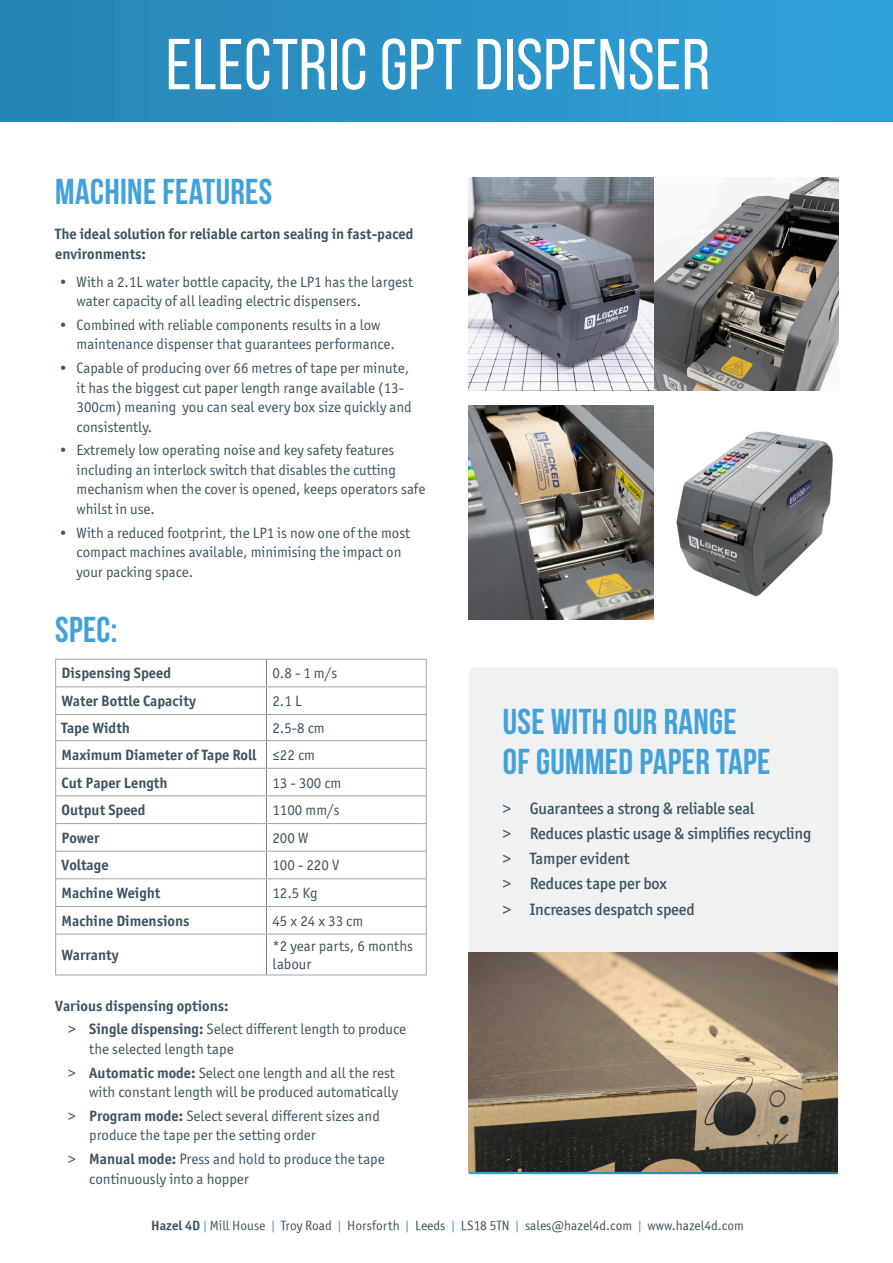
<style>
.page{position:relative;width:893px;height:1263px;background:#fff}
.page>*{position:absolute;margin:0;border:0;box-sizing:border-box;transform-origin:0 0}
.t1{font:72px "Bebas Neue";letter-spacing:.01em;color:#fff}
.t2{font:700 36px/40.5px "Bebas Neue";letter-spacing:.01em;color:#41a1da}
.t3{font:500 16.5px "Officina Sans ITC Pro";letter-spacing:-.01em;color:#3c5461}
.t4{font:15px/19.5px "Officina Sans ITC Pro";color:#3c5461}
.t5{font:700 15px/19.5px "Officina Sans ITC Pro";color:#3c5461}
.t6{font:13.5px "Officina Sans ITCTT Book";color:#3c5461}
.s1{font-weight:700}
.s2{font-weight:400}
.s3{font-family:"Officina Sans ITCTT Bold";color:#3e5563}
.s4{color:#41a1da}
.s5{color:#3e5563}
.s6{color:#3e9fd8}
</style>
<div class="page">
<div style="left:469px;top:667px;width:370px;height:507px;background:#eff1f2"></div>
<img style="left:469px;top:952px;width:369px;height:220px">
<img style="left:469px;top:177px;width:370px;height:213px">
<img style="left:469px;top:406px;width:184px;height:213px">
<img style="left:676px;top:431px;width:157px;height:166px">
<svg style="left:266px;top:660px;width:1px;height:274px"></svg>
<hr style="left:266px;top:934px;width:1px;height:40px;background:#7a8491">
<hr style="left:55px;top:659px;width:211px;height:1px;background:#9ea4ad">
<hr style="left:266px;top:659px;width:161px;height:1px;background:#9ea4ad">
<hr style="left:55px;top:686px;width:211px;height:1px;background:#9ea4ad">
<hr style="left:266px;top:686px;width:161px;height:1px;background:#9ea4ad">
<hr style="left:55px;top:714px;width:211px;height:1px;background:#9ea4ad">
<hr style="left:266px;top:714px;width:161px;height:1px;background:#9ea4ad">
<hr style="left:55px;top:740px;width:211px;height:1px;background:#9ea4ad">
<hr style="left:266px;top:740px;width:161px;height:1px;background:#9ea4ad">
<hr style="left:55px;top:768px;width:211px;height:1px;background:#9ea4ad">
<hr style="left:266px;top:768px;width:161px;height:1px;background:#9ea4ad">
<hr style="left:55px;top:795px;width:211px;height:1px;background:#9ea4ad">
<hr style="left:266px;top:795px;width:161px;height:1px;background:#9ea4ad">
<hr style="left:55px;top:823px;width:211px;height:1px;background:#9ea4ad">
<hr style="left:266px;top:823px;width:161px;height:1px;background:#9ea4ad">
<hr style="left:55px;top:851px;width:211px;height:1px;background:#9ea4ad">
<hr style="left:266px;top:851px;width:161px;height:1px;background:#9ea4ad">
<hr style="left:55px;top:878px;width:211px;height:1px;background:#9ea4ad">
<hr style="left:266px;top:878px;width:161px;height:1px;background:#9ea4ad">
<hr style="left:55px;top:906px;width:211px;height:1px;background:#9ea4ad">
<svg style="left:55px;top:660px;width:1px;height:274px"></svg>
<hr style="left:266px;top:906px;width:161px;height:1px;background:#9ea4ad">
<svg style="left:426px;top:660px;width:1px;height:274px"></svg>
<hr style="left:55px;top:934px;width:211px;height:1px;background:#9ea4ad">
<hr style="left:55px;top:934px;width:1px;height:40px;background:#9ea4ad">
<hr style="left:266px;top:934px;width:161px;height:1px;background:#9ea4ad">
<hr style="left:426px;top:934px;width:1px;height:40px;background:#9ea4ad">
<hr style="left:55px;top:974px;width:211px;height:1px;background:#9ea4ad">
<hr style="left:266px;top:974px;width:161px;height:1px;background:#9ea4ad">
<hr style="left:469px;top:1172px;width:369px;height:2px;background:#fff">
<div style="left:0;top:0;width:893px;height:121px;background:linear-gradient(to right,#2685b4,#31a1db)"></div>
<p class="t1" style="left:166px;top:25px;width:546px">ELECTRIC GPT DISPENSER</p>
<p class="t2" style="left:55px;top:171px;width:219px">MACHINE FEATURES</p>
<p class="t5" style="left:55px;top:224px;width:360px">The ideal solution for reliable carton sealing in fast-paced environments:</p>
<p class="t4" style="left:77px;top:272px;width:338px;text-indent:-17px">• With a 2.1L water bottle capacity, the LP1 has the largest water capacity of all leading electric dispensers.</p>
<p class="t4" style="left:77px;top:315px;width:320px;text-indent:-17px">• Combined with reliable components results in a low maintenance dispenser that guarantees performance.</p>
<p class="t4" style="left:77px;top:358px;width:337px;text-indent:-17px">• Capable of producing over 66 metres of tape per minute, it has the biggest cut paper length range available (13- 300cm) meaning you can seal every box size quickly and consistently.</p>
<p class="t4" style="left:77px;top:440px;width:350px;text-indent:-17px">• Extremely low operating noise and key safety features including an interlock switch that disables the cutting mechanism when the cover is opened, keeps operators safe whilst in use.</p>
<p class="t4" style="left:77px;top:523px;width:335px;text-indent:-17px">• With a reduced footprint, the LP1 is now one of the most compact machines available, minimising the impact on your packing space.</p>
<p class="t2" style="left:55px;top:609px;width:64px">SPEC:</p>
<p class="t5" style="left:62px;top:663px;width:111px">Dispensing Speed</p>
<p class="t4" style="left:272px;top:664px;width:66px">0.8 - 1 m/s</p>
<p class="t5" style="left:62px;top:691px;width:136px">Water Bottle Capacity</p>
<p class="t4" style="left:272px;top:691px;width:31px">2.1 L</p>
<p class="t5" style="left:62px;top:718px;width:70px">Tape Width</p>
<p class="t4" style="left:272px;top:718px;width:54px">2.5-8 cm</p>
<p class="t5" style="left:62px;top:745px;width:196px">Maximum Diameter of Tape Roll</p>
<p class="t4" style="left:272px;top:745px;width:44px">≤22 cm</p>
<p class="t5" style="left:62px;top:772px;width:107px">Cut Paper Length</p>
<p class="t4" style="left:272px;top:773px;width:70px">13 - 300 cm</p>
<p class="t5" style="left:62px;top:800px;width:85px">Output Speed</p>
<p class="t4" style="left:272px;top:800px;width:69px">1100 mm/s</p>
<p class="t5" style="left:62px;top:828px;width:39px">Power</p>
<p class="t4" style="left:272px;top:828px;width:37px">200 W</p>
<p class="t5" style="left:62px;top:855px;width:48px">Voltage</p>
<p class="t4" style="left:272px;top:855px;width:68px">100 - 220 V</p>
<p class="t5" style="left:62px;top:883px;width:100px">Machine Weight</p>
<p class="t4" style="left:272px;top:883px;width:47px">12.5 Kg</p>
<p class="t5" style="left:62px;top:911px;width:129px">Machine Dimensions</p>
<p class="t4" style="left:272px;top:911px;width:92px">45 x 24 x 33 cm</p>
<p class="t5" style="left:62px;top:945px;width:58px">Warranty</p>
<p class="t4" style="left:272px;top:937px;width:142px;line-height:18px">*2 year parts, 6 months labour</p>
<p class="t5" style="left:55px;top:996px;width:175px">Various dispensing options:</p>
<p class="t4" style="left:89px;top:1019px;width:318px;text-indent:-21px">&gt; <span class="s1">Single dispensing:</span> Select different length to produce the selected length tape</p>
<p class="t4" style="left:68px;top:1063px;width:331px;text-align:right">&gt; <span class="s1">Automatic mode:</span> Select one length and all the rest with constant length will be produced automatically</p>
<p class="t4" style="left:89px;top:1106px;width:292px;text-indent:-21px">&gt; <span class="s1">Program mode:</span> Select several different sizes and produce the tape per the setting order</p>
<p class="t4" style="left:89px;top:1149px;width:297px;text-indent:-21px">&gt; <span class="s1">Manual mode:</span> Press and hold to produce the tape continuously into a hopper</p>
<p class="t2" style="left:503px;top:701px;width:269px">USE WITH OUR RANGE<br>OF GUMMED PAPER TAPE</p>
<p class="t3" style="left:503px;top:798px;width:253px"><span class="s2">&gt;</span> Guarantees a strong &amp; reliable seal</p>
<p class="t3" style="left:503px;top:823px;width:310px"><span class="s2">&gt;</span> Reduces plastic usage &amp; simplifies recycling</p>
<p class="t3" style="left:503px;top:848px;width:128px"><span class="s2">&gt;</span> Tamper evident</p>
<p class="t3" style="left:503px;top:874px;width:166px"><span class="s2">&gt;</span> Reduces tape per box</p>
<p class="t3" style="left:503px;top:899px;width:193px"><span class="s2">&gt;</span> Increases despatch speed</p>
<p class="t6" style="left:151px;top:1218px;width:594px"><span class="s3">Hazel 4D</span> <span class="s4">|</span> <span class="s5">Mill House</span> <span class="s6">|</span> Troy Road <span class="s6">|</span> Horsforth <span class="s6">|</span> Leeds <span class="s6">|</span> LS18 5TN <span class="s6">|</span> sales@hazel4d.com <span class="s6">|</span> www.hazel4d.com</p>
</div>
